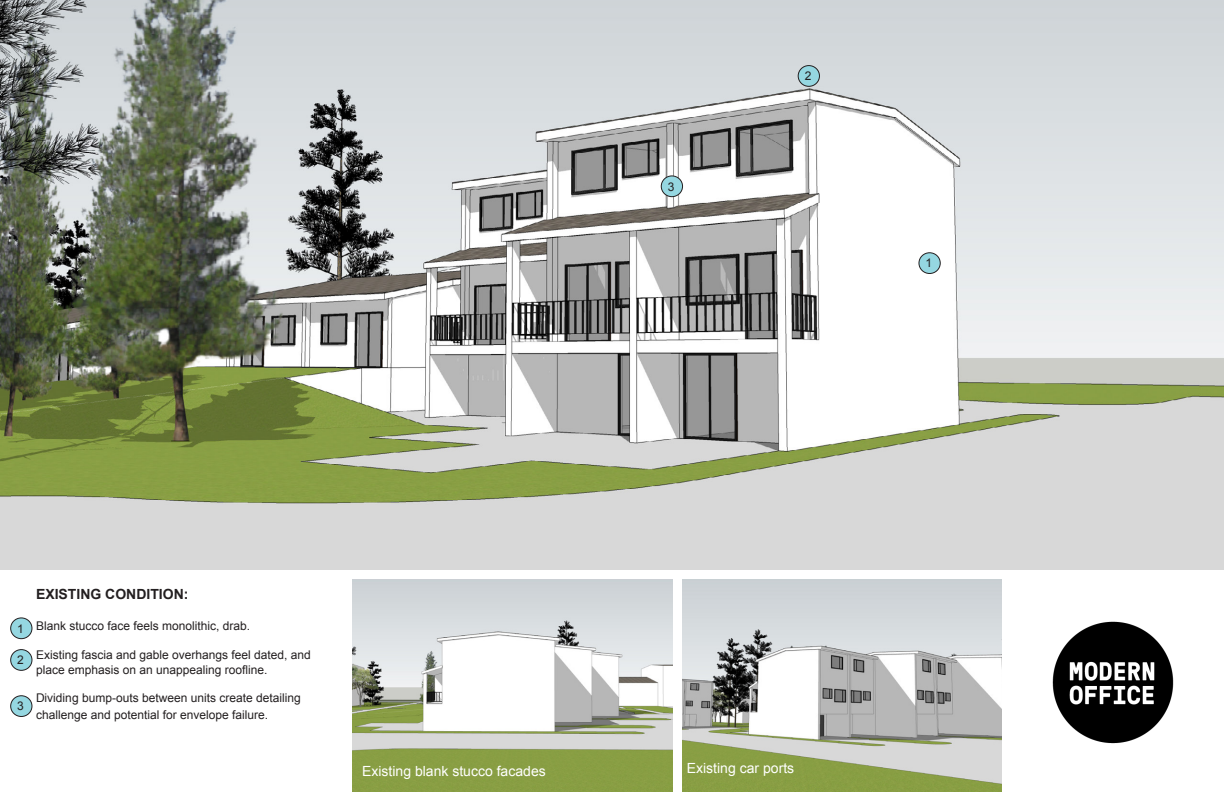
<style>
.page{position:relative;width:1224px;height:792px;background:#fff}
.page>*{position:absolute;margin:0;border:0;box-sizing:border-box;transform-origin:0 0}
.t1{font:14px "Arial";color:#fff}
.t2{font:700 14px "Arial";color:#231f20}
.t3{font:12px/14.4px "Arial";color:#231f20}
</style>
<div class="page">
<img style="left:0;top:0;width:1224px;height:570px">
<img style="left:353px;top:579px;width:319px;height:213px">
<img style="left:683px;top:579px;width:319px;height:213px">
<div style="left:11px;top:618px;width:21px;height:21px;background:#95d7e1;border-radius:50%"></div>
<div style="left:10px;top:618px;width:22px;height:21px;border:1px solid #231f20;border-radius:50%"></div>
<div style="left:919px;top:253px;width:21px;height:21px;background:#95d7e1;border-radius:50%"></div>
<div style="left:919px;top:253px;width:21px;height:21px;border:1px solid #231f20;border-radius:50%"></div>
<div style="left:11px;top:650px;width:21px;height:20px;background:#95d7e1;border-radius:50%"></div>
<div style="left:10px;top:649px;width:22px;height:22px;border:1px solid #231f20;border-radius:50%"></div>
<div style="left:798px;top:66px;width:21px;height:20px;background:#95d7e1;border-radius:50%"></div>
<div style="left:798px;top:65px;width:22px;height:22px;border:1px solid #231f20;border-radius:50%"></div>
<div style="left:11px;top:696px;width:21px;height:20px;background:#95d7e1;border-radius:50%"></div>
<div style="left:10px;top:695px;width:22px;height:22px;border:1px solid #231f20;border-radius:50%"></div>
<div style="left:661px;top:176px;width:22px;height:21px;background:#95d7e1;border-radius:50%"></div>
<div style="left:661px;top:176px;width:22px;height:21px;border:1px solid #231f20;border-radius:50%"></div>
<img style="left:1052px;top:621px;width:122px;height:123px">
<p class="t3" style="left:668px;top:179px;width:8px">3</p>
<p class="t3" style="left:805px;top:69px;width:8px">2</p>
<p class="t3" style="left:926px;top:256px;width:8px">1</p>
<p class="t3" style="left:17px;top:621px;width:8px">1</p>
<p class="t3" style="left:17px;top:653px;width:8px">2</p>
<p class="t3" style="left:17px;top:699px;width:8px">3</p>
<p class="t2" style="left:36px;top:585px;width:154px">EXISTING CONDITION:</p>
<p class="t3" style="left:36px;top:619px;width:216px">Blank stucco face feels monolithic, drab.</p>
<p class="t3" style="left:36px;top:648px;width:276px">Existing fascia and gable overhangs feel dated, and place emphasis on an unappealing roofline.</p>
<p class="t3" style="left:36px;top:690px;width:266px;line-height:16.8px">Dividing bump-outs between units create detailing challenge and potential for envelope failure.</p>
<p class="t1" style="left:362px;top:761px;width:185px">Existing blank stucco facades</p>
<p class="t1" style="left:687px;top:759px;width:109px">Existing car ports</p>
</div>
